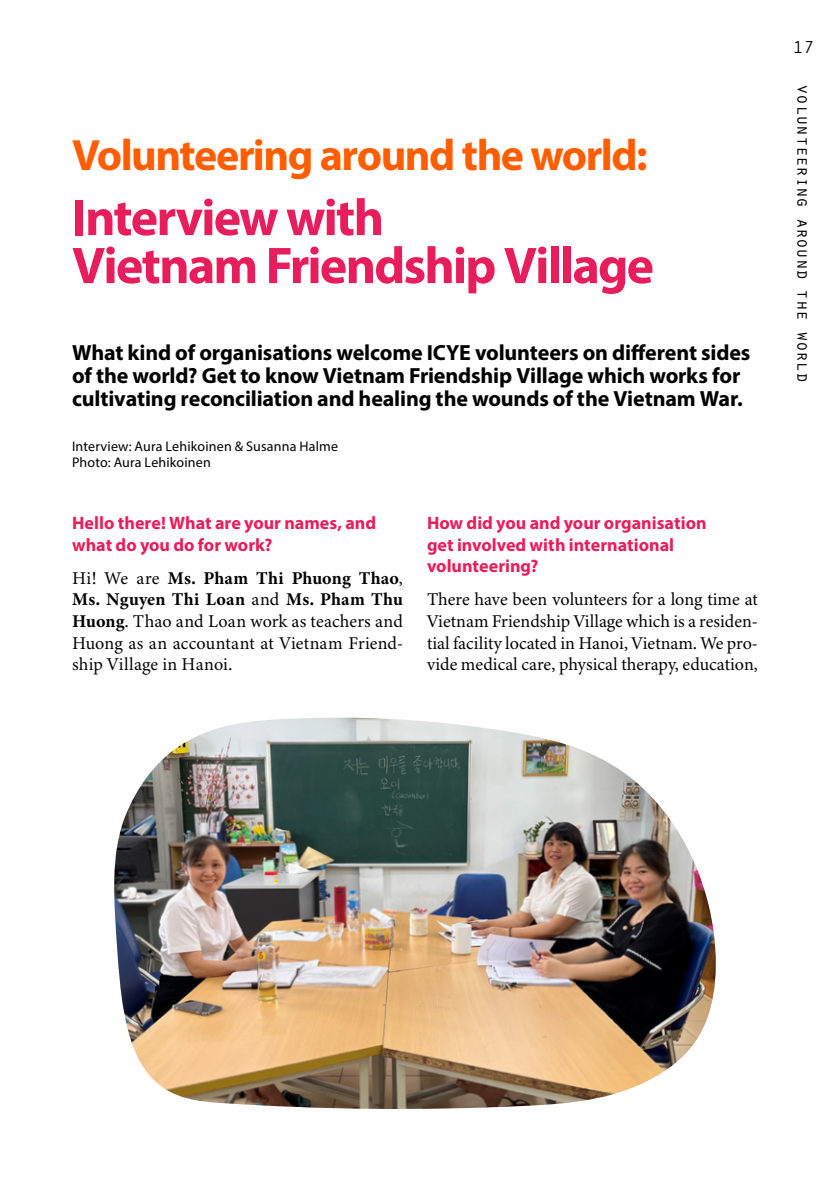
<style>
.page{position:relative;width:840px;height:1191px;background:#fff}
.page>*{position:absolute;margin:0;border:0;box-sizing:border-box;transform-origin:0 0}
.t1{font:700 52px/48px "Myriad Pro";letter-spacing:-.035em;color:#e71e5b}
.t2{font:700 44px "Myriad Pro";letter-spacing:-.035em;color:#ff5e00}
.t3{font:700 22px/23px "Myriad Pro";letter-spacing:-.01em;color:#000}
.t4{font:18px/21.6px "Minion 3";color:#000;text-align:justify}
.t5{font:700 18px/21.6px "Myriad Pro";color:#e71e5a}
.t6{font:18px "Orator Std";letter-spacing:-.03em;color:#000}
.t7{font:14px/16px "Myriad Pro";letter-spacing:.01em;color:#000}
.s1{font-weight:700}
</style>
<div class="page">
<img style="left:114px;top:717px;width:602px;height:392px">
<h2 class="t2" style="left:72px;top:126px;width:576px">Volunteering around the world:</h2>
<h1 class="t1" style="left:72px;top:192px;width:583px">Interview with<br>Vietnam Friendship Village</h1>
<p class="t3" style="left:72px;top:340px;width:679px">What kind of organisations welcome ICYE volunteers on different sides of the world? Get to know Vietnam Friendship Village which works for cultivating reconciliation and healing the wounds of the Vietnam War.</p>
<p class="t7" style="left:72px;top:438px;width:267px">Interview: Aura Lehikoinen &amp; Susanna Halme<br>Photo: Aura Lehikoinen</p>
<p class="t5" style="left:72px;top:511px;width:305px">Hello there! What are your names, and what do you do for work?</p>
<p class="t4" style="left:72px;top:567px;width:332px">Hi! We are <span class="s1">Ms. Pham Thi Phuong Thao</span>, <span class="s1">Ms. Nguyen Thi Loan</span> and <span class="s1">Ms. Pham Thu Huong</span>. Thao and Loan work as teachers and Huong as an accountant at Vietnam Friend&shy;ship Village in Hanoi.</p>
<p class="t5" style="left:427px;top:511px;width:281px">How did you and your organisation get involved with international volunteering?</p>
<p class="t4" style="left:427px;top:589px;width:332px">There have been volunteers for a long time at Vietnam Friendship Village which is a residen&shy;tial facility located in Hanoi, Vietnam. We pro&shy;vide medical care, physical therapy, education,</p>
<p class="t6" style="left:792px;top:35px;width:23px">17</p>
<p class="t6" style="left:816px;top:84px;width:300px;rotate:90deg">volunteering around the world</p>
</div>
